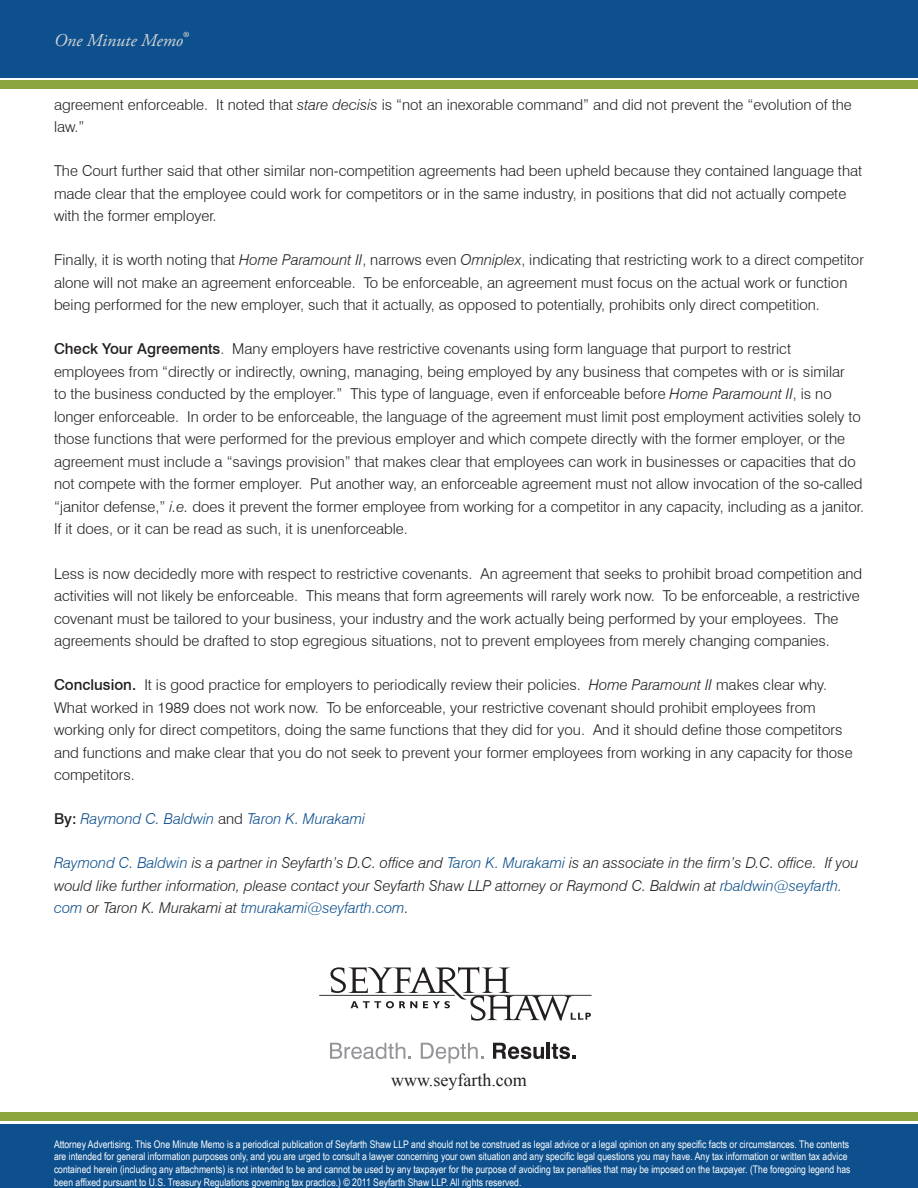
<style>
.page{position:relative;width:918px;height:1188px;background:#fff}
.page>*{position:absolute;margin:0;border:0;box-sizing:border-box;transform-origin:0 0}
.t1{font:18px "Times New Roman";color:#231f20}
.t2{font:italic 18px "Adobe Garamond Pro";color:#d3d4d5}
.Body_Copy{font:300 15px/22.5px "Swiss 721 BT";color:#231f20}
.Body_Copy-2{font:italic 300 15px/22.5px "Swiss 721 BT";color:#231f20}
.Body_Copy-3{font:italic 300 15px "Swiss 721 BT";color:#0d508d}
.t3{font:10.5px/12.6px "Arial Narrow";color:#fff}
.s1{font-size:21px}
.s2{font-style:italic}
.s3{font-weight:500}
.s4{font-weight:500;font-style:normal;color:#231f20}
.s5{font-style:normal;color:#231f20}
.s6{color:#0d508d}
</style>
<div class="page">
<div style="left:0;top:1124px;width:918px;height:64px;background:#0d508d"></div>
<div style="left:0;top:1112px;width:918px;height:9px;background:#8ba53c"></div>
<div style="left:0;top:0;width:918px;height:77px;background:#0d508d"></div>
<div style="left:0;top:80px;width:918px;height:9px;background:#8ba53c"></div>
<svg style="left:319px;top:967px;width:273px;height:54px"></svg>
<svg style="left:330px;top:1043px;width:81px;height:16px"></svg>
<svg style="left:421px;top:1043px;width:62px;height:20px"></svg>
<svg style="left:493px;top:1043px;width:51px;height:16px"></svg>
<hr style="left:547px;top:1043px;width:3px;height:16px;background:#231f20">
<svg style="left:552px;top:1044px;width:24px;height:15px"></svg>
<p class="t2" style="left:54px;top:30px;width:135px">One Minute Memo<span class="s1">®</span></p>
<p class="Body_Copy" style="left:54px;top:93px;width:799px">agreement enforceable. It noted that <span class="s2">stare decisis</span> is “not an inexorable command” and did not prevent the “evolution of the law.”</p>
<p class="Body_Copy" style="left:54px;top:160px;width:810px">The Court further said that other similar non-competition agreements had been upheld because they contained language that made clear that the employee could work for competitors or in the same industry, in positions that did not actually compete with the former employer.</p>
<p class="Body_Copy" style="left:54px;top:249px;width:811px">Finally, it is worth noting that <span class="s2">Home Paramount II</span>, narrows even <span class="s2">Omniplex</span>, indicating that restricting work to a direct competitor alone will not make an agreement enforceable. To be enforceable, an agreement must focus on the actual work or function being performed for the new employer, such that it actually, as opposed to potentially, prohibits only direct competition.</p>
<p class="Body_Copy" style="left:54px;top:338px;width:811px"><span class="s3">Check Your Agreements</span>. Many employers have restrictive covenants using form language that purport to restrict employees from “directly or indirectly, owning, managing, being employed by any business that competes with or is similar<br>to the business conducted by the employer.” This type of language, even if enforceable before <span class="s2">Home Paramount II</span>, is no longer enforceable. In order to be enforceable, the language of the agreement must limit post employment activities solely to those functions that were performed for the previous employer and which compete directly with the former employer, or the agreement must include a “savings provision” that makes clear that employees can work in businesses or capacities that do not compete with the former employer. Put another way, an enforceable agreement must not allow invocation of the so-called “janitor defense,” <span class="s2">i.e.</span> does it prevent the former employee from working for a competitor in any capacity, including as a janitor.<br>If it does, or it can be read as such, it is unenforceable.</p>
<p class="Body_Copy" style="left:54px;top:562px;width:810px">Less is now decidedly more with respect to restrictive covenants. An agreement that seeks to prohibit broad competition and activities will not likely be enforceable. This means that form agreements will rarely work now. To be enforceable, a restrictive covenant must be tailored to your business, your industry and the work actually being performed by your employees. The agreements should be drafted to stop egregious situations, not to prevent employees from merely changing companies.</p>
<p class="Body_Copy" style="left:54px;top:673px;width:800px"><span class="s3">Conclusion.</span> It is good practice for employers to periodically review their policies. <span class="s2">Home Paramount II</span> makes clear why.<br>What worked in 1989 does not work now. To be enforceable, your restrictive covenant should prohibit employees from working only for direct competitors, doing the same functions that they did for you. And it should define those competitors and functions and make clear that you do not seek to prevent your former employees from working in any capacity for those competitors.</p>
<p class="Body_Copy-3" style="left:54px;top:810px;width:313px"><span class="s4">By:</span> Raymond C. Baldwin <span class="s5">and</span> Taron K. Murakami</p>
<p class="Body_Copy-2" style="left:54px;top:852px;width:806px"><span class="s6">Raymond C. Baldwin</span> is a partner in Seyfarth’s D.C. office and <span class="s6">Taron K. Murakami</span> is an associate in the firm’s D.C. office. If you would like further information, please contact your Seyfarth Shaw LLP attorney or Raymond C. Baldwin at <span class="s6">rbaldwin@seyfarth. com</span> or Taron K. Murakami at <span class="s6">tmurakami@seyfarth.com</span>.</p>
<p class="t1" style="left:391px;top:1068px;width:137px">www.seyfarth.com</p>
<p class="t3" style="left:54px;top:1137px;width:798px">Attorney Advertising. This One Minute Memo is a periodical publication of Seyfarth Shaw LLP and should not be construed as legal advice or a legal opinion on any specific facts or circumstances. The contents are intended for general information purposes only, and you are urged to consult a lawyer concerning your own situation and any specific legal questions you may have. Any tax information or written tax advice contained herein (including any attachments) is not intended to be and cannot be used by any taxpayer for the purpose of avoiding tax penalties that may be imposed on the taxpayer. (The foregoing legend has been affixed pursuant to U.S. Treasury Regulations governing tax practice.) © 2011 Seyfarth Shaw LLP. All rights reserved.</p>
</div>
